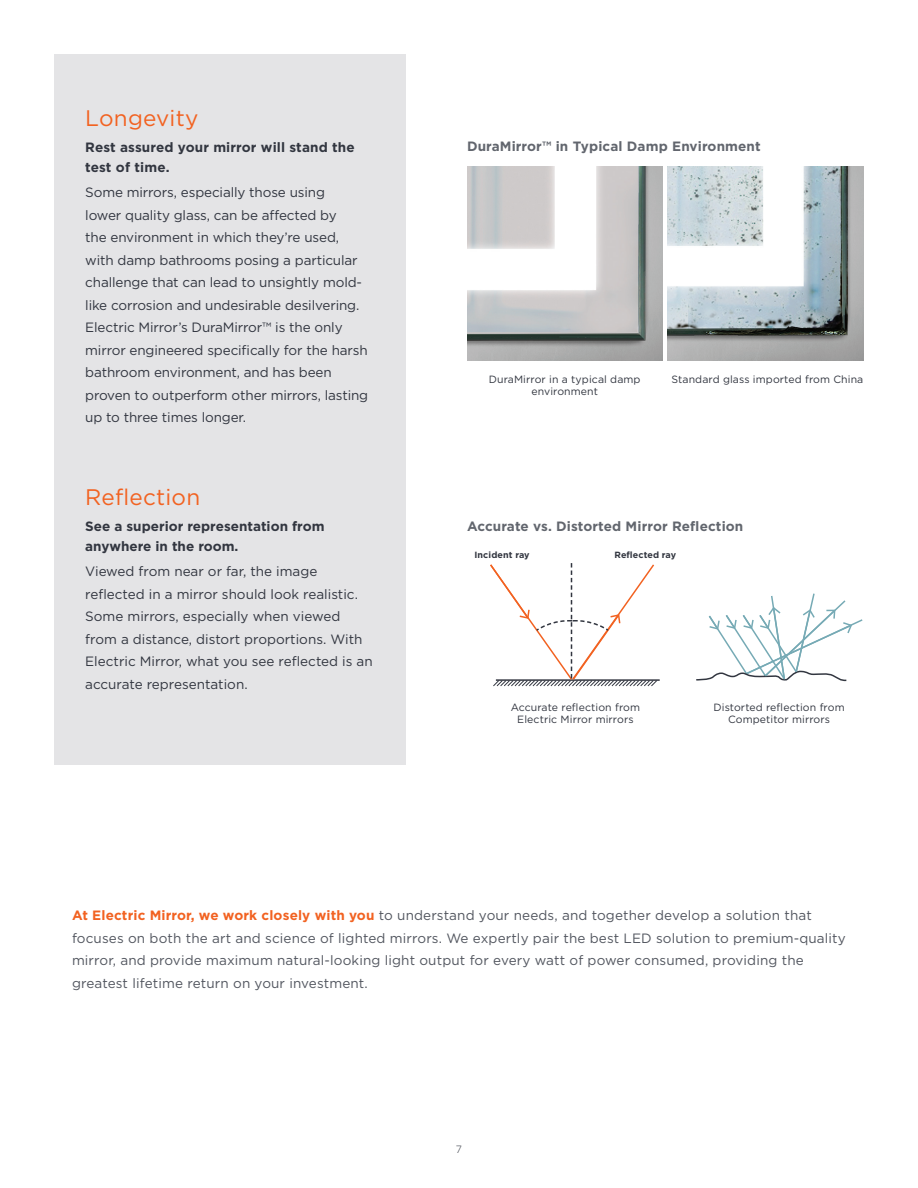
<style>
.page{position:relative;width:918px;height:1188px;background:#fff}
.page>*{position:absolute;margin:0;border:0;box-sizing:border-box;transform-origin:0 0}
.t1{font:22.5px "Gotham";letter-spacing:.01em;color:#f26221}
.t2{font:13.5px/22.5px "Gotham";letter-spacing:-.01em;color:#323640}
.t3{font:13.5px/22.5px "Gotham";letter-spacing:.01em;color:#52565f}
.t4{font:700 13.5px/19.5px "Gotham";color:#323640}
.t5{font:700 13.5px "Gotham";letter-spacing:.01em;color:#62666e}
.t6{font:10.5px/12px "Gotham";letter-spacing:.01em;color:#323640;text-align:center}
.t7{font:300 10.5px "Gotham";color:#323640}
.t8{font:700 9px "Gotham";letter-spacing:.01em;color:#323640}
.s1{font-weight:700;color:#f26221}
</style>
<div class="page">
<div style="left:54px;top:54px;width:352px;height:711px;background:#e4e4e6"></div>
<img style="left:667px;top:167px;width:197px;height:193px">
<img style="left:467px;top:167px;width:196px;height:193px">
<hr style="left:496px;top:679px;width:164px;height:2px;background:#323640">
<svg style="left:696px;top:593px;width:167px;height:89px"></svg>
<svg style="left:490px;top:563px;width:168px;height:124px"></svg>
<p class="t1" style="left:85px;top:104px;width:115px">Longevity</p>
<p class="t4" style="left:85px;top:138px;width:271px">Rest assured your mirror will stand the test of time.</p>
<p class="t2" style="left:85px;top:181px;width:285px">Some mirrors, especially those using<br>lower quality glass, can be affected by<br>the environment in which they’re used, with damp bathrooms posing a particular challenge that can lead to unsightly mold&shy;like corrosion and undesirable desilvering.<br>Electric Mirror’s DuraMirror™ is the only mirror engineered specifically for the harsh bathroom environment, and has been proven to outperform other mirrors, lasting up to three times longer.</p>
<p class="t1" style="left:85px;top:483px;width:116px">Reflection</p>
<p class="t4" style="left:85px;top:517px;width:241px">See a superior representation from anywhere in the room.</p>
<p class="t2" style="left:85px;top:560px;width:289px">Viewed from near or far, the image reflected in a mirror should look realistic.<br>Some mirrors, especially when viewed from a distance, distort proportions. With Electric Mirror, what you see reflected is an accurate representation.</p>
<p class="t5" style="left:467px;top:137px;width:295px">DuraMirror™ in Typical Damp Environment</p>
<p class="t6" style="left:489px;top:373px;width:153px">DuraMirror in a typical damp environment</p>
<p class="t6" style="left:671px;top:373px;width:193px">Standard glass imported from China</p>
<p class="t5" style="left:467px;top:517px;width:278px">Accurate vs. Distorted Mirror Reflection</p>
<p class="t8" style="left:475px;top:549px;width:57px">Incident ray</p>
<p class="t8" style="left:615px;top:549px;width:63px">Reflected ray</p>
<p class="t6" style="left:511px;top:701px;width:131px">Accurate reflection from<br>Electric Mirror mirrors</p>
<p class="t6" style="left:713px;top:701px;width:133px">Distorted reflection from<br>Competitor mirrors</p>
<p class="t3" style="left:72px;top:904px;width:775px"><span class="s1">At Electric Mirror, we work closely with you</span> to understand your needs, and together develop a solution that focuses on both the art and science of lighted mirrors. We expertly pair the best LED solution to premium-quality mirror, and provide maximum natural-looking light output for every watt of power consumed, providing the greatest lifetime return on your investment.</p>
<p class="t7" style="left:456px;top:1144px;width:8px">7</p>
</div>
